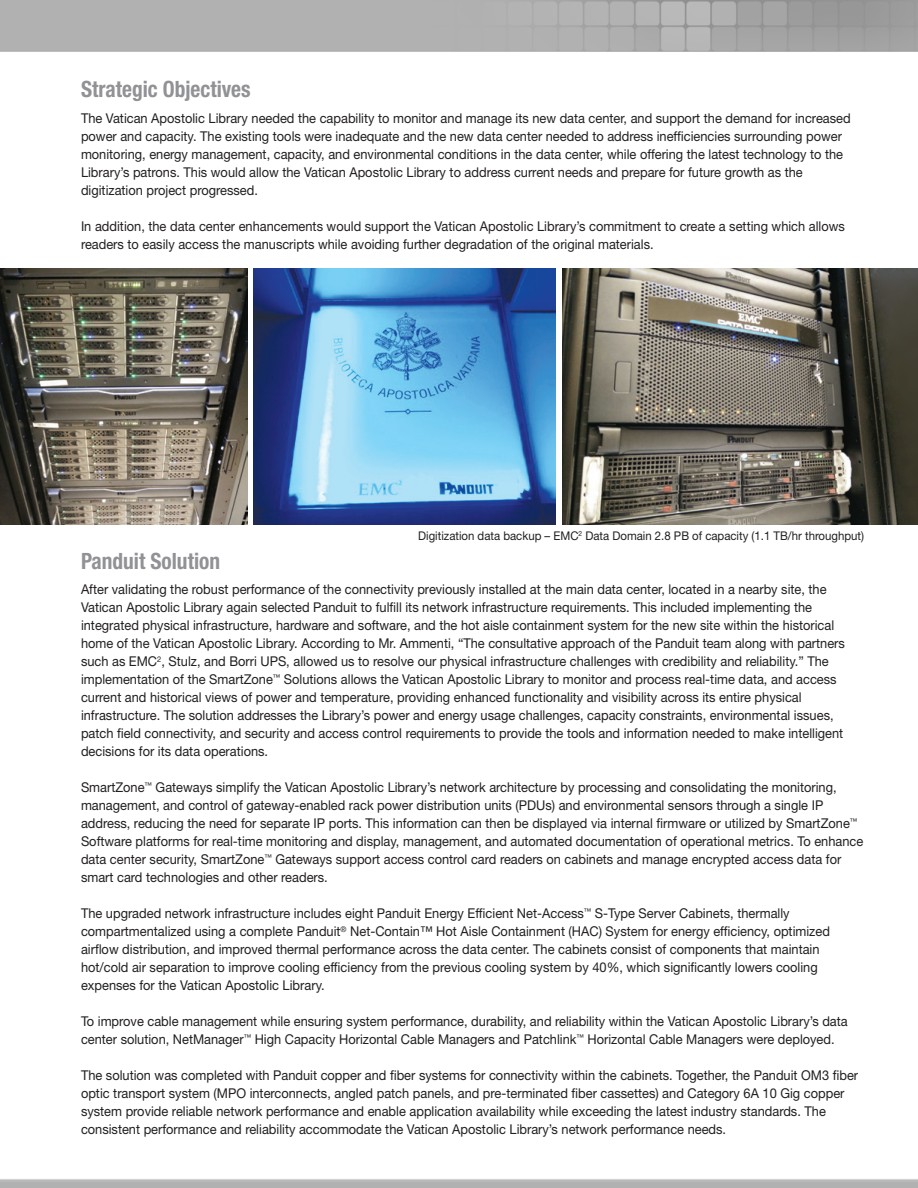
<style>
.page{position:relative;width:918px;height:1188px;background:#fff}
.page>*{position:absolute;margin:0;border:0;box-sizing:border-box;transform-origin:0 0}
.t1{font:700 condensed 22.5px "Helvetica Neue LT Std";color:#919295;scale:.95 1}
.t2{font:13.5px/18px "Helvetica Neue LT Std";color:#231f20;scale:.95 1}
.t3{font:12px "Helvetica Neue LT Std";color:#231f20;scale:.95 1}
</style>
<div class="page">
<img style="left:0;top:0;width:918px;height:1188px">
<img style="left:0;top:269px;width:247px;height:256px">
<img style="left:254px;top:269px;width:301px;height:256px">
<img style="left:563px;top:269px;width:355px;height:256px">
<p class="t1" style="left:81px;top:75px;width:180px">Strategic Objectives</p>
<p class="t2" style="left:81px;top:109px;width:812px">The Vatican Apostolic Library needed the capability to monitor and manage its new data center, and support the demand for increased power and capacity. The existing tools were inadequate and the new data center needed to address inefficiencies surrounding power monitoring, energy management, capacity, and environmental conditions in the data center, while offering the latest technology to the</p>
<p class="t2" style="left:81px;top:163px;width:761px">Library’s patrons. This would allow the Vatican Apostolic Library to address current needs and prepare for future growth as the</p>
<p class="t2" style="left:81px;top:181px;width:188px">digitization project progressed.</p>
<p class="t2" style="left:81px;top:217px;width:806px">In addition, the data center enhancements would support the Vatican Apostolic Library’s commitment to create a setting which allows readers to easily access the manuscripts while avoiding further degradation of the original materials.</p>
<p class="t3" style="left:418px;top:528px;width:471px">Digitization data backup – EMC<sup>2</sup> Data Domain 2.8 PB of capacity (1.1 TB/hr throughput)</p>
<p class="t1" style="left:81px;top:547px;width:148px">Panduit Solution</p>
<p class="t2" style="left:81px;top:580px;width:786px">After validating the robust performance of the connectivity previously installed at the main data center, located in a nearby site, the</p>
<p class="t2" style="left:81px;top:598px;width:771px">Vatican Apostolic Library again selected Panduit to fulfill its network infrastructure requirements. This included implementing the</p>
<p class="t2" style="left:81px;top:616px;width:806px">integrated physical infrastructure, hardware and software, and the hot aisle containment system for the new site within the historical home of the Vatican Apostolic Library. According to Mr. Ammenti, “The consultative approach of the Panduit team along with partners such as EMC<sup>2</sup>, Stulz, and Borri UPS, allowed us to resolve our physical infrastructure challenges with credibility and reliability.” The implementation of the SmartZone<sup>™</sup> Solutions allows the Vatican Apostolic Library to monitor and process real-time data, and access current and historical views of power and temperature, providing enhanced functionality and visibility across its entire physical</p>
<p class="t2" style="left:81px;top:706px;width:804px">infrastructure. The solution addresses the Library’s power and energy usage challenges, capacity constraints, environmental issues, patch field connectivity, and security and access control requirements to provide the tools and information needed to make intelligent decisions for its data operations.</p>
<p class="t2" style="left:81px;top:778px;width:797px">SmartZone<sup>™</sup> Gateways simplify the Vatican Apostolic Library’s network architecture by processing and consolidating the monitoring,</p>
<p class="t2" style="left:81px;top:796px;width:825px">management, and control of gateway-enabled rack power distribution units (PDUs) and environmental sensors through a single IP address, reducing the need for separate IP ports. This information can then be displayed via internal firmware or utilized by SmartZone<sup>™ </sup>Software platforms for real-time monitoring and display, management, and automated documentation of operational metrics. To enhance data center security, SmartZone<sup>™</sup> Gateways support access control card readers on cabinets and manage encrypted access data for smart card technologies and other readers.</p>
<p class="t2" style="left:81px;top:904px;width:748px">The upgraded network infrastructure includes eight Panduit Energy Efficient Net-Access<sup>™</sup> S-Type Server Cabinets, thermally</p>
<p class="t2" style="left:81px;top:922px;width:790px">compartmentalized using a complete Panduit<sup>®</sup> Net-Contain™ Hot Aisle Containment (HAC) System for energy efficiency, optimized airflow distribution, and improved thermal performance across the data center. The cabinets consist of components that maintain</p>
<p class="t2" style="left:81px;top:958px;width:777px">hot/cold air separation to improve cooling efficiency from the previous cooling system by 40%, which significantly lowers cooling</p>
<p class="t2" style="left:81px;top:976px;width:258px">expenses for the Vatican Apostolic Library.</p>
<p class="t2" style="left:81px;top:1012px;width:809px">To improve cable management while ensuring system performance, durability, and reliability within the Vatican Apostolic Library’s data center solution, NetManager<sup>™</sup> High Capacity Horizontal Cable Managers and Patchlink<sup>™</sup> Horizontal Cable Managers were deployed.</p>
<p class="t2" style="left:81px;top:1066px;width:820px">The solution was completed with Panduit copper and fiber systems for connectivity within the cabinets. Together, the Panduit OM3 fiber optic transport system (MPO interconnects, angled patch panels, and pre-terminated fiber cassettes) and Category 6A 10 Gig copper system provide reliable network performance and enable application availability while exceeding the latest industry standards. The</p>
<p class="t2" style="left:81px;top:1120px;width:681px">consistent performance and reliability accommodate the Vatican Apostolic Library’s network performance needs.</p>
</div>
